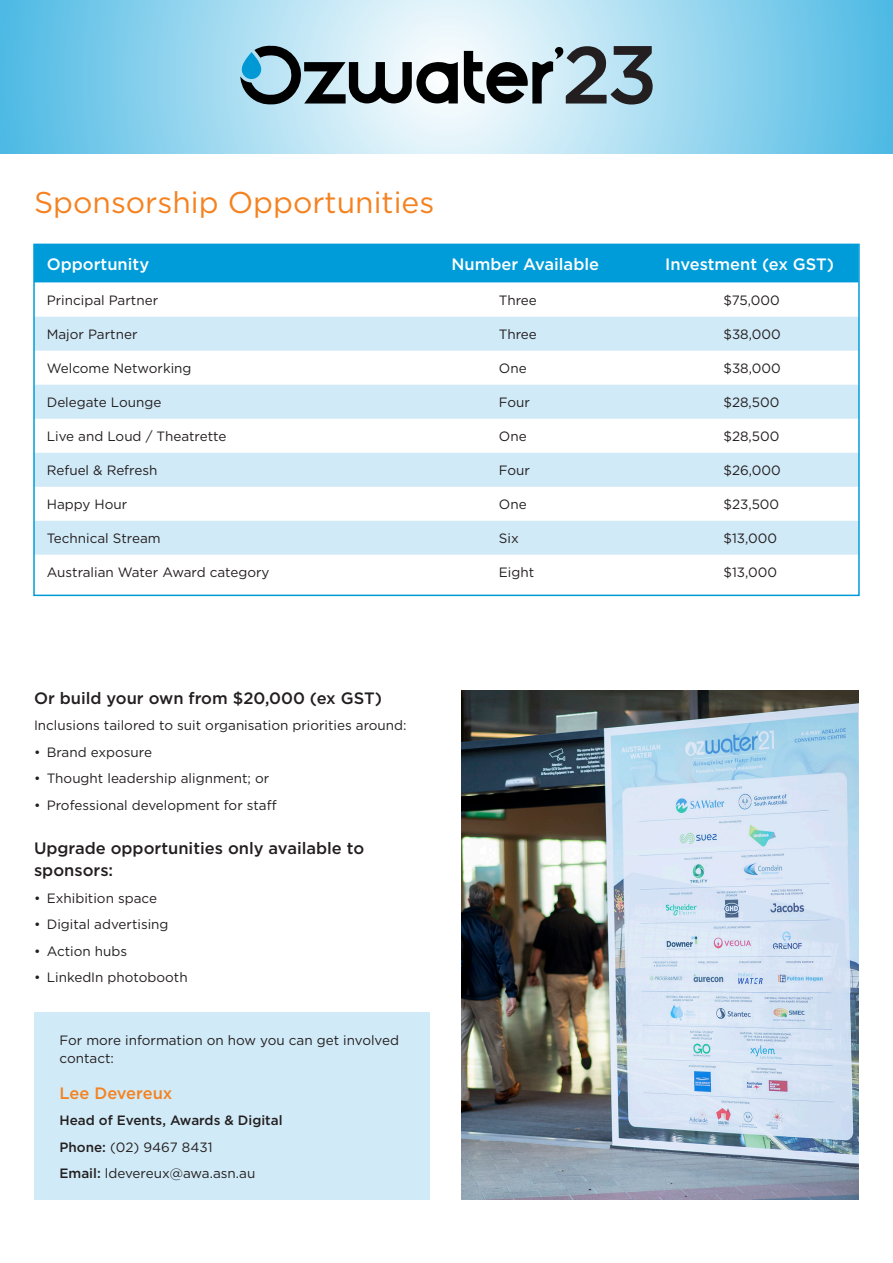
<style>
.page{position:relative;width:893px;height:1263px;background:#fff}
.page>*{position:absolute;margin:0;border:0;box-sizing:border-box;transform-origin:0 0}
.t1{font:30px "Gotham";color:#f58220}
.t2{font:500 16.5px/22.5px "Gotham";color:#231f20}
.Body{font:500 16.5px "Gotham";color:#fff}
.t3{font:500 16.5px "Gotham";color:#f58220}
.Body-2{font:13.5px/18px "Gotham";color:#231f20}
.Body-3{font:500 13.5px "Gotham";color:#231f20}
.s1{font-weight:500}
</style>
<div class="page">
<svg style="left:0;top:0;width:893px;height:153px;background:#99d6ef"></svg>
<svg style="left:240px;top:46px;width:218px;height:58px;background:#82949c"></svg>
<svg style="left:464px;top:46px;width:189px;height:60px;background:#849399"></svg>
<div style="left:36px;top:247px;width:821px;height:36px;background:#009cd9"></div>
<svg style="left:36px;top:316px;width:821px;height:1px"></svg>
<svg style="left:36px;top:317px;width:821px;height:238px;fill:#d1eaf7"></svg>
<div style="left:34px;top:1012px;width:395px;height:187px;background:#d1eaf7"></div>
<img style="left:462px;top:690px;width:397px;height:509px">
<div style="left:33px;top:244px;width:827px;height:352px;border:2px solid #009cd9"></div>
<h1 class="t1" style="left:34px;top:183px;width:402px">Sponsorship Opportunities</h1>
<p class="Body" style="left:47px;top:253px;width:104px">Opportunity</p>
<p class="Body" style="left:451px;top:253px;width:149px">Number Available</p>
<p class="Body" style="left:665px;top:253px;width:170px">Investment (ex GST)</p>
<p class="Body-2" style="left:47px;top:291px;width:113px">Principal Partner</p>
<p class="Body-2" style="left:499px;top:291px;width:40px">Three</p>
<p class="Body-2" style="left:723px;top:291px;width:58px">$75,000</p>
<p class="Body-2" style="left:47px;top:325px;width:92px">Major Partner</p>
<p class="Body-2" style="left:499px;top:325px;width:40px">Three</p>
<p class="Body-2" style="left:723px;top:325px;width:59px">$38,000</p>
<p class="Body-2" style="left:47px;top:359px;width:146px">Welcome Networking</p>
<p class="Body-2" style="left:499px;top:359px;width:29px">One</p>
<p class="Body-2" style="left:723px;top:359px;width:59px">$38,000</p>
<p class="Body-2" style="left:47px;top:393px;width:116px">Delegate Lounge</p>
<p class="Body-2" style="left:499px;top:393px;width:33px">Four</p>
<p class="Body-2" style="left:723px;top:393px;width:58px">$28,500</p>
<p class="Body-2" style="left:47px;top:427px;width:181px">Live and Loud / Theatrette</p>
<p class="Body-2" style="left:499px;top:427px;width:29px">One</p>
<p class="Body-2" style="left:723px;top:427px;width:58px">$28,500</p>
<p class="Body-2" style="left:47px;top:461px;width:112px">Refuel &amp; Refresh</p>
<p class="Body-2" style="left:499px;top:461px;width:33px">Four</p>
<p class="Body-2" style="left:723px;top:461px;width:59px">$26,000</p>
<p class="Body-2" style="left:47px;top:495px;width:82px">Happy Hour</p>
<p class="Body-2" style="left:499px;top:495px;width:29px">One</p>
<p class="Body-2" style="left:723px;top:495px;width:57px">$23,500</p>
<p class="Body-2" style="left:47px;top:529px;width:115px">Technical Stream</p>
<p class="Body-2" style="left:499px;top:529px;width:21px">Six</p>
<p class="Body-2" style="left:723px;top:529px;width:55px">$13,000</p>
<p class="Body-2" style="left:47px;top:563px;width:224px">Australian Water Award category</p>
<p class="Body-2" style="left:499px;top:563px;width:37px">Eight</p>
<p class="Body-2" style="left:723px;top:563px;width:55px">$13,000</p>
<h2 class="t2" style="left:34px;top:686px;width:349px">Or build your own from $20,000 (ex GST)</h2>
<p class="Body-2" style="left:34px;top:716px;width:374px">Inclusions tailored to suit organisation priorities around:</p>
<p class="Body-2" style="left:34px;top:743px;width:120px">• Brand exposure</p>
<p class="Body-2" style="left:34px;top:769px;width:237px">• Thought leadership alignment; or</p>
<p class="Body-2" style="left:34px;top:796px;width:244px">• Professional development for staff</p>
<h2 class="t2" style="left:34px;top:836px;width:332px">Upgrade opportunities only available to sponsors:</h2>
<p class="Body-2" style="left:34px;top:888px;width:125px">• Exhibition space</p>
<p class="Body-2" style="left:34px;top:915px;width:136px">• Digital advertising</p>
<p class="Body-2" style="left:34px;top:941px;width:95px">• Action hubs</p>
<p class="Body-2" style="left:34px;top:968px;width:155px">• LinkedIn photobooth</p>
<p class="Body-2" style="left:60px;top:1031px;width:341px">For more information on how you can get involved contact:</p>
<h2 class="t3" style="left:60px;top:1082px;width:114px">Lee Devereux</h2>
<p class="Body-3" style="left:60px;top:1111px;width:225px">Head of Events, Awards &amp; Digital</p>
<p class="Body-2" style="left:60px;top:1137px;width:154px"><span class="s1">Phone:</span> (02) 9467 8431</p>
<p class="Body-2" style="left:60px;top:1164px;width:197px"><span class="s1">Email:</span> ldevereux@awa.asn.au</p>
</div>
